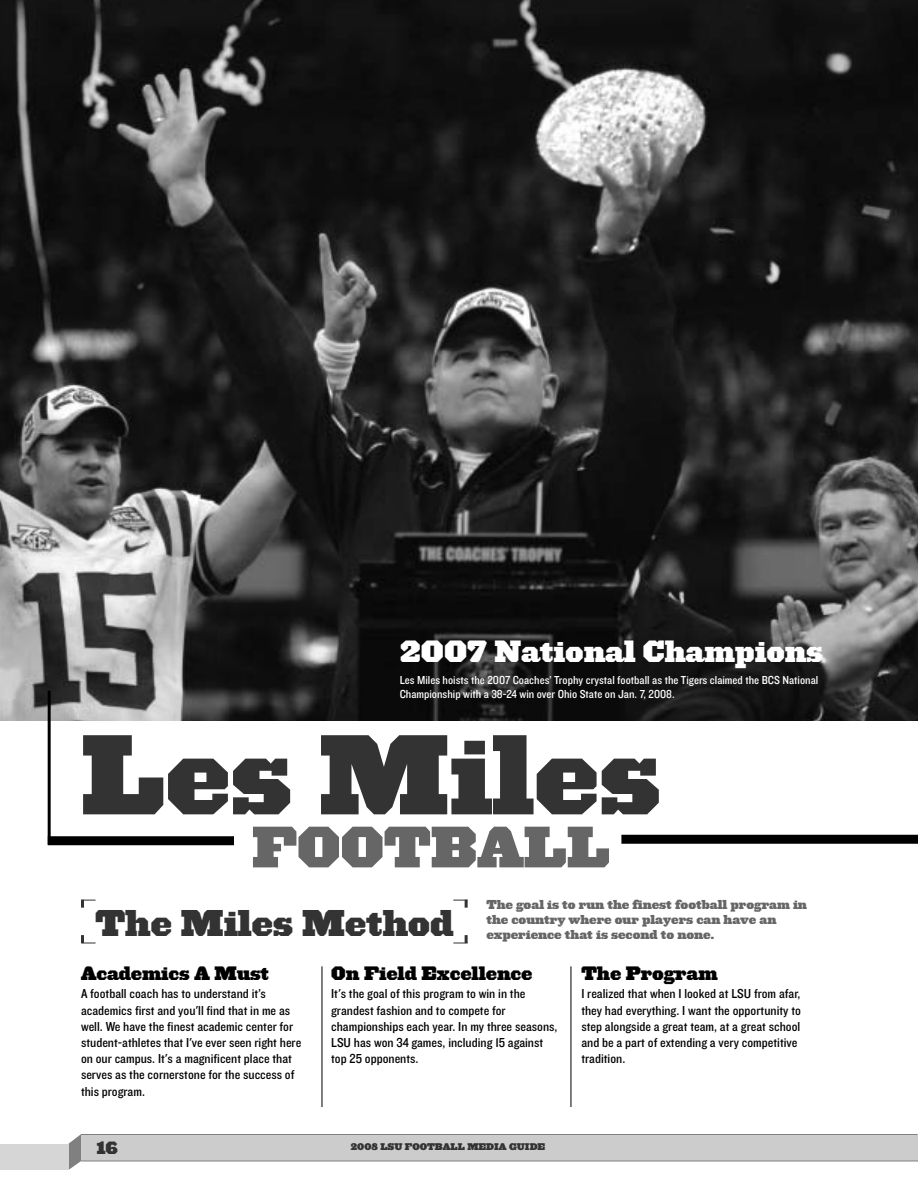
<style>
.page{position:relative;width:918px;height:1188px;background:#fff}
.page>*{position:absolute;margin:0;border:0;box-sizing:border-box;transform-origin:0 0}
.t1{font:900 105px "Acropolis HTF";color:#333}
.t2{font:900 54px "Acropolis HTF";color:#666}
.t3{font:900 34.5px "Acropolis HTF";color:#333}
.t4{font:900 28.5px "Acropolis HTF";color:#fff}
.t5{font:900 18px "Acropolis HTF";color:#000}
.t6{font:900 16.5px "Acropolis HTF";color:#333}
.t7{font:13.5px/16.2px "Knockout HTF30 Junior Welterwt";color:#000}
.t8{font:12px/14.4px "Knockout HTF30 Junior Welterwt";color:#fff}
.t9{font:900 12px/15px "Acropolis HTF";color:#666}
.t10{font:9px "Ziggurat HTF Black";color:#333}
</style>
<div class="page">
<img style="left:0;top:0;width:918px;height:721px">
<div style="left:48px;top:836px;width:186px;height:9px;background:#000"></div>
<hr style="left:48px;top:691px;width:3px;height:154px;background:#000">
<div style="left:621px;top:835px;width:297px;height:9px;background:#000"></div>
<div style="left:81px;top:1134px;width:837px;height:27px;background:#ccc"></div>
<hr style="left:81px;top:1134px;width:836px;height:1px;background:#808080">
<hr style="left:81px;top:1161px;width:837px;height:1px;background:#808080">
<svg style="left:69px;top:1134px;width:12px;height:36px"></svg>
<div style="left:0;top:1144px;width:69px;height:26px;background:#d6d6d6"></div>
<hr style="left:322px;top:966px;width:1px;height:141px;background:#000">
<hr style="left:571px;top:966px;width:1px;height:141px;background:#000">
<svg style="left:81px;top:900px;width:15px;height:8px"></svg>
<svg style="left:81px;top:935px;width:15px;height:9px"></svg>
<svg style="left:453px;top:900px;width:15px;height:8px"></svg>
<svg style="left:453px;top:935px;width:15px;height:9px"></svg>
<h3 class="t4" style="left:400px;top:636px;width:425px">2007 National Champions</h3>
<p class="t8" style="left:400px;top:672px;width:420px">Les Miles hoists the 2007 Coaches’ Trophy crystal football as the Tigers claimed the BCS National<br>Championship with a 38-24 win over Ohio State on Jan. 7, 2008.</p>
<h1 class="t1" style="left:81px;top:717px;width:580px">Les Miles</h1>
<h2 class="t2" style="left:252px;top:817px;width:359px">FOOTBALL</h2>
<h3 class="t3" style="left:96px;top:904px;width:359px">The Miles Method</h3>
<p class="t9" style="left:486px;top:897px;width:322px">The goal is to run the finest football program in the country where our players can have an experience that is second to none.</p>
<h3 class="t5" style="left:81px;top:963px;width:190px">Academics A Must</h3>
<p class="t7" style="left:81px;top:986px;width:222px">A football coach has to understand it’s academics first and you'll find that in me as well. We have the finest academic center for student-athletes that I've ever seen right here on our campus. It's a magnificent place that serves as the cornerstone for the success of this program.</p>
<h3 class="t5" style="left:331px;top:963px;width:203px">On Field Excellence</h3>
<p class="t7" style="left:331px;top:986px;width:228px">It's the goal of this program to win in the grandest fashion and to compete for championships each year. In my three seasons, LSU has won 34 games, including 15 against top 25 opponents.</p>
<p class="t6" style="left:96px;top:1139px;width:23px">16</p>
<p class="t10" style="left:350px;top:1142px;width:197px">2008 LSU FOOTBALL MEDIA GUIDE</p>
<h3 class="t5" style="left:581px;top:963px;width:138px">The Program</h3>
<p class="t7" style="left:581px;top:986px;width:221px">I realized that when I looked at LSU from afar, they had everything. I want the opportunity to step alongside a great team, at a great school and be a part of extending a very competitive tradition.</p>
</div>
